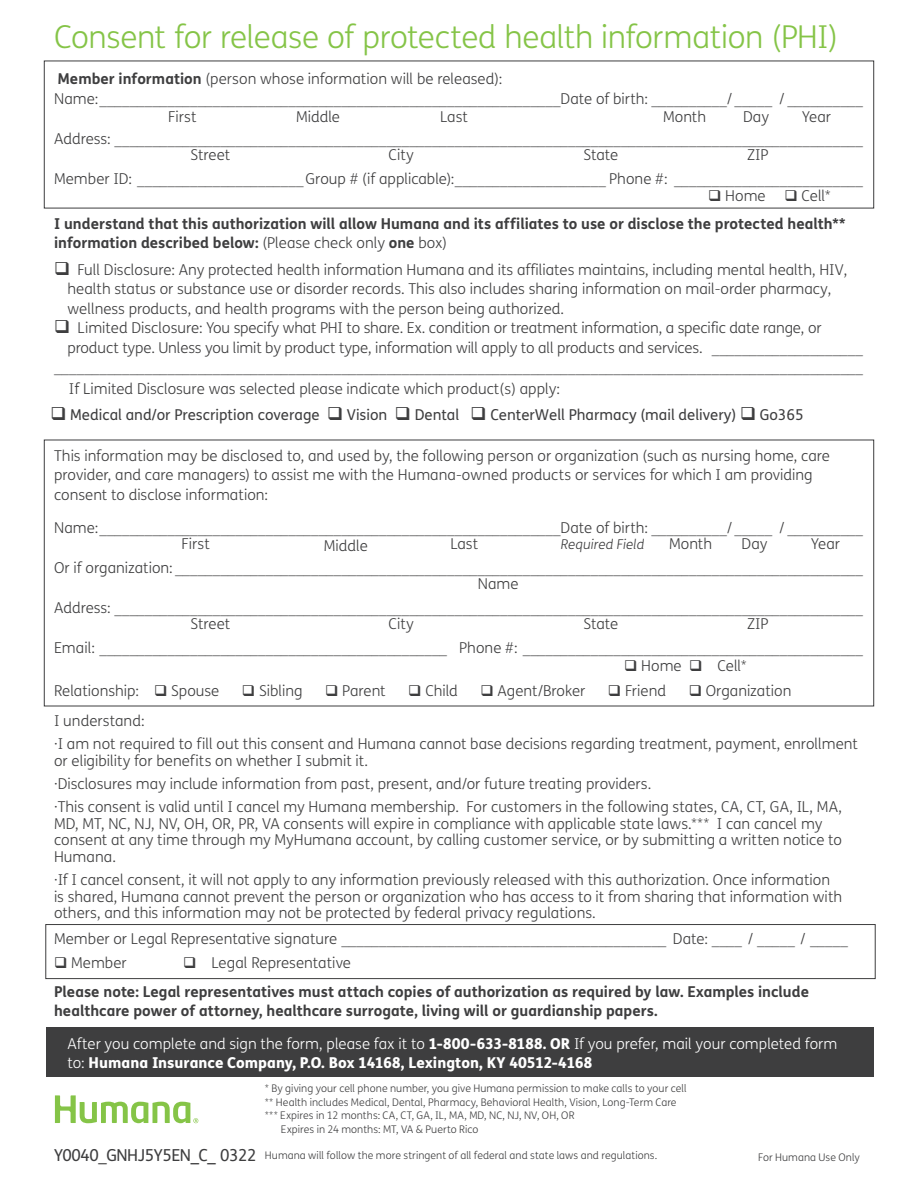
<style>
.page{position:relative;width:918px;height:1188px;background:#fff}
.page>*{position:absolute;margin:0;border:0;box-sizing:border-box;transform-origin:0 0}
.Headline_21_24_Green{font:300 31.5px "FS Humana";letter-spacing:-.01em;color:#85c447}
.Form_Number_10_10{font:16.5px "FS Humana";letter-spacing:-.025em;color:#3e3e3f}
.Body_Copy_10_13_Dark{font:300 15px/16.5px "FS Humana";color:#3e3e3f}
.Body_Copy_10_13_Dark-2{font:700 15px/19.5px "FS Humana";color:#3e3e3f}
.Body_Copy_10_13_Dark-3{font:300 15px/19.5px "FS Humana";color:#fff}
.Body_Copy_10_13_Dark-4{font:15px "FS Humana";color:#3e3e3f}
.Intro_Text_12_15_Whi{font:300 15px "FS Humana";letter-spacing:.005em;color:#3e3e3f}
.Body_Copy_10_13_Dark-5{font:italic 300 13.5px "FS Humana";letter-spacing:.005em;color:#3e3e3f}
.Legal_Text_7_9{font:300 10.5px/13.5px "FS Humana";letter-spacing:.005em;color:#3e3e3f}
.s1{font-weight:700}
.s2{font-weight:300}
.s3{font-weight:800}
</style>
<div class="page">
<div style="left:45px;top:924px;width:831px;height:55px;border:1px solid #3e3e3f"></div>
<div style="left:46px;top:1028px;width:828px;height:49px;background:#3e3e3f"></div>
<svg style="left:55px;top:1095px;width:143px;height:28px"></svg>
<p class="Headline_21_24_Green" style="left:54px;top:15px;width:786px">Consent for release of protected health information (PHI)</p>
<p class="Intro_Text_12_15_Whi" style="left:57px;top:69px;width:447px"><span class="s1">Member information</span> (person whose information will be released):</p>
<p class="Body_Copy_10_13_Dark" style="left:54px;top:90px;width:810px">Name:_____________________________________________________________Date of birth: __________/ _____ / __________</p>
<p class="Body_Copy_10_13_Dark" style="left:168px;top:108px;width:30px">First</p>
<p class="Body_Copy_10_13_Dark" style="left:296px;top:108px;width:46px">Middle</p>
<p class="Body_Copy_10_13_Dark" style="left:440px;top:108px;width:30px">Last</p>
<p class="Body_Copy_10_13_Dark" style="left:663px;top:108px;width:45px">Month</p>
<p class="Body_Copy_10_13_Dark" style="left:743px;top:108px;width:27px">Day</p>
<p class="Body_Copy_10_13_Dark" style="left:802px;top:108px;width:30px">Year</p>
<p class="Body_Copy_10_13_Dark" style="left:54px;top:130px;width:810px">Address: ___________________________________________________________________________________________________</p>
<p class="Body_Copy_10_13_Dark" style="left:191px;top:146px;width:41px">Street</p>
<p class="Body_Copy_10_13_Dark" style="left:389px;top:146px;width:27px">City</p>
<p class="Body_Copy_10_13_Dark" style="left:584px;top:146px;width:36px">State</p>
<p class="Body_Copy_10_13_Dark" style="left:747px;top:146px;width:23px">ZIP</p>
<p class="Body_Copy_10_13_Dark" style="left:54px;top:170px;width:810px">Member ID: ______________________Group # (if applicable):____________________ Phone #: _________________________</p>
<p class="Body_Copy_10_13_Dark" style="left:708px;top:187px;width:59px">❑ Home</p>
<p class="Body_Copy_10_13_Dark" style="left:784px;top:187px;width:48px">❑ Cell*</p>
<p class="Body_Copy_10_13_Dark-2" style="left:54px;top:213px;width:793px">I understand that this authorization will allow Humana and its affiliates to use or disclose the protected health** information described below: <span class="s2">(Please check only</span> one <span class="s2">box)</span></p>
<p class="Body_Copy_10_13_Dark" style="left:68px;top:259px;width:781px;line-height:19.5px;text-indent:-14px">❑ Full Disclosure: Any protected health information Humana and its affiliates maintains, including mental health, HIV, health status or substance use or disorder records. This also includes sharing information on mail-order pharmacy, wellness products, and health programs with the person being authorized.</p>
<p class="Body_Copy_10_13_Dark" style="left:68px;top:318px;width:797px;line-height:19.5px;text-indent:-14px">❑ Limited Disclosure: You specify what PHI to share. Ex. condition or treatment information, a specific date range, or product type. Unless you limit by product type, information will apply to all products and services. ____________________</p>
<p class="Body_Copy_10_13_Dark" style="left:69px;top:355px;width:796px;line-height:21.9px;text-indent:-15px">___________________________________________________________________________________________________________<br>If Limited Disclosure was selected please indicate which product(s) apply:</p>
<p class="Body_Copy_10_13_Dark-4" style="left:50px;top:404px;width:755px">❑ Medical and/or Prescription coverage ❑ Vision ❑ Dental ❑ CenterWell Pharmacy (mail delivery) ❑ Go365</p>
<p class="Body_Copy_10_13_Dark" style="left:54px;top:445px;width:777px;line-height:19.5px">This information may be disclosed to, and used by, the following person or organization (such as nursing home, care provider, and care managers) to assist me with the Humana-owned products or services for which I am providing consent to disclose information:</p>
<p class="Body_Copy_10_13_Dark" style="left:54px;top:519px;width:810px">Name:_____________________________________________________________Date of birth: __________/ _____ / __________</p>
<p class="Body_Copy_10_13_Dark" style="left:182px;top:535px;width:30px">First</p>
<p class="Body_Copy_10_13_Dark" style="left:324px;top:537px;width:46px">Middle</p>
<p class="Body_Copy_10_13_Dark" style="left:450px;top:535px;width:30px">Last</p>
<p class="Body_Copy_10_13_Dark-5" style="left:561px;top:535px;width:85px">Required Field</p>
<p class="Body_Copy_10_13_Dark" style="left:669px;top:535px;width:45px">Month</p>
<p class="Body_Copy_10_13_Dark" style="left:742px;top:535px;width:27px">Day</p>
<p class="Body_Copy_10_13_Dark" style="left:811px;top:535px;width:30px">Year</p>
<p class="Body_Copy_10_13_Dark" style="left:54px;top:559px;width:810px">Or if organization: ___________________________________________________________________________________________</p>
<p class="Body_Copy_10_13_Dark" style="left:478px;top:575px;width:42px">Name</p>
<p class="Body_Copy_10_13_Dark" style="left:54px;top:599px;width:810px">Address: ___________________________________________________________________________________________________</p>
<p class="Body_Copy_10_13_Dark" style="left:191px;top:615px;width:41px">Street</p>
<p class="Body_Copy_10_13_Dark" style="left:389px;top:615px;width:27px">City</p>
<p class="Body_Copy_10_13_Dark" style="left:584px;top:615px;width:36px">State</p>
<p class="Body_Copy_10_13_Dark" style="left:747px;top:615px;width:23px">ZIP</p>
<p class="Body_Copy_10_13_Dark" style="left:54px;top:639px;width:810px">Email: ______________________________________________ Phone #: _____________________________________________</p>
<p class="Body_Copy_10_13_Dark" style="left:624px;top:657px;width:124px">❑ Home ❑ Cell*</p>
<p class="Body_Copy_10_13_Dark" style="left:54px;top:682px;width:167px">Relationship: ❑ Spouse</p>
<p class="Body_Copy_10_13_Dark" style="left:242px;top:682px;width:62px">❑ Sibling</p>
<p class="Body_Copy_10_13_Dark" style="left:325px;top:682px;width:62px">❑ Parent</p>
<p class="Body_Copy_10_13_Dark" style="left:408px;top:682px;width:51px">❑ Child</p>
<p class="Body_Copy_10_13_Dark" style="left:481px;top:682px;width:106px">❑ Agent/Broker</p>
<p class="Body_Copy_10_13_Dark" style="left:608px;top:682px;width:60px">❑ Friend</p>
<p class="Body_Copy_10_13_Dark" style="left:689px;top:682px;width:104px">❑ Organization</p>
<p class="Body_Copy_10_13_Dark" style="left:54px;top:712px;width:92px">I understand:</p>
<p class="Body_Copy_10_13_Dark" style="left:54px;top:735px;width:805px">·I am not required to fill out this consent and Humana cannot base decisions regarding treatment, payment, enrollment or eligibility for benefits on whether I submit it.</p>
<p class="Body_Copy_10_13_Dark" style="left:54px;top:775px;width:599px">·Disclosures may include information from past, present, and/or future treating providers.</p>
<p class="Body_Copy_10_13_Dark" style="left:54px;top:798px;width:789px">·This consent is valid until I cancel my Humana membership. For customers in the following states, CA, CT, GA, IL, MA, MD, MT, NC, NJ, NV, OH, OR, PR, VA consents will expire in compliance with applicable state laws.*** I can cancel my consent at any time through my MyHumana account, by calling customer service, or by submitting a written notice to Humana.</p>
<p class="Body_Copy_10_13_Dark" style="left:54px;top:871px;width:790px">·If I cancel consent, it will not apply to any information previously released with this authorization. Once information is shared, Humana cannot prevent the person or organization who has access to it from sharing that information with others, and this information may not be protected by federal privacy regulations.</p>
<p class="Body_Copy_10_13_Dark" style="left:54px;top:930px;width:795px">Member or Legal Representative signature ___________________________________________ Date: ____ / _____ / _____</p>
<p class="Body_Copy_10_13_Dark" style="left:54px;top:954px;width:74px">❑ Member</p>
<p class="Body_Copy_10_13_Dark" style="left:183px;top:954px;width:169px">❑ Legal Representative</p>
<p class="Body_Copy_10_13_Dark-2" style="left:54px;top:981px;width:756px">Please note: Legal representatives must attach copies of authorization as required by law. Examples include healthcare power of attorney, healthcare surrogate, living will or guardianship papers.</p>
<p class="Body_Copy_10_13_Dark-3" style="left:68px;top:1033px;width:771px">After you complete and sign the form, please fax it to <span class="s3">1-800-633-8188. OR</span> If you prefer, mail your completed form to: <span class="s3">Humana Insurance Company, P.O. Box 14168, Lexington, KY 40512-4168</span></p>
<p class="Legal_Text_7_9" style="left:265px;top:1081px;width:423px">* By giving your cell phone number, you give Humana permission to make calls to your cell</p>
<p class="Legal_Text_7_9" style="left:265px;top:1095px;width:413px">** Health includes Medical, Dental, Pharmacy, Behavioral Health, Vision, Long-Term Care *** Expires in 12 months: CA, CT, GA, IL, MA, MD, NC, NJ, NV, OH, OR</p>
<p class="Legal_Text_7_9" style="left:281px;top:1122px;width:199px">Expires in 24 months: MT, VA &amp; Puerto Rico</p>
<p class="Legal_Text_7_9" style="left:265px;top:1148px;width:394px">Humana will follow the more stringent of all federal and state laws and regulations.</p>
<p class="Form_Number_10_10" style="left:54px;top:1144px;width:204px">Y0040_GNHJ5Y5EN_C_ 0322</p>
<p class="Legal_Text_7_9" style="left:758px;top:1150px;width:103px">For Humana Use Only</p>
</div>
